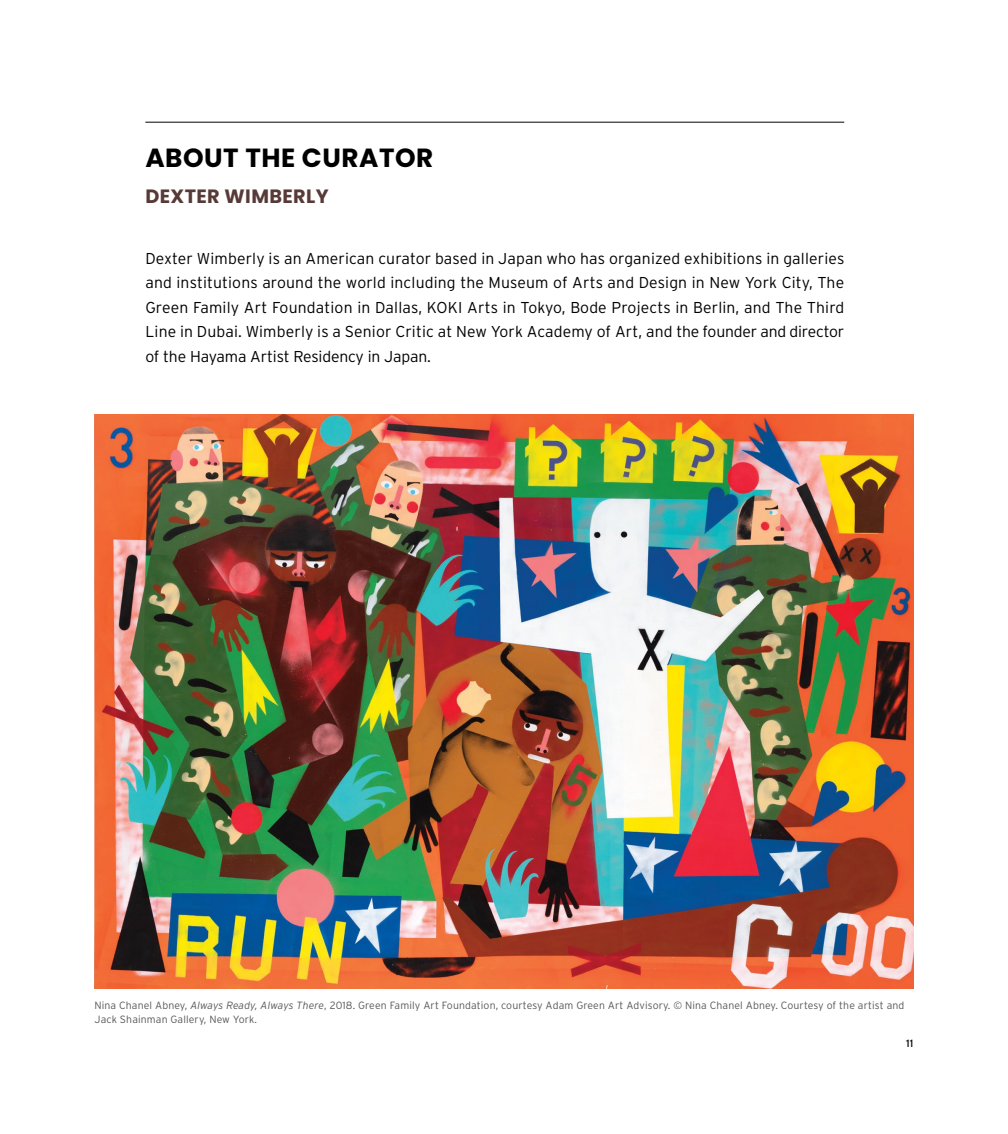
<style>
.page{position:relative;width:1008px;height:1134px;background:#fff}
.page>*{position:absolute;margin:0;border:0;box-sizing:border-box;transform-origin:0 0}
.t1{font:700 26.25px "Poppins";letter-spacing:.02em;color:#000}
.t2{font:700 19.25px "Poppins";letter-spacing:.02em;color:#573a37}
.t3{font:300 15.75px/24.5px "Interstate";letter-spacing:-.01em;color:#000;text-align:justify}
.t4{font:300 10.5px/14px "Interstate";letter-spacing:.01em;color:#58595b}
.t5{font:10.5px "Interstate";color:#000}
.s1{font-style:italic}
</style>
<div class="page">
<img style="left:94px;top:414px;width:820px;height:575px">
<hr style="left:145px;top:122px;width:699px;height:1px;background:#000">
<h1 class="t1" style="left:145px;top:143px;width:289px">ABOUT THE CURATOR</h1>
<p class="t2" style="left:145px;top:185px;width:185px">DEXTER WIMBERLY</p>
<p class="t3" style="left:145px;top:246px;width:701px">Dexter Wimberly is an American curator based in Japan who has organized exhibitions in galleries and institutions around the world including the Museum of Arts and Design in New York City, The Green Family Art Foundation in Dallas, KOKI Arts in Tokyo, Bode Projects in Berlin, and The Third Line in Dubai. Wimberly is a Senior Critic at New York Academy of Art, and the founder and director of the Hayama Artist Residency in Japan.</p>
<p class="t4" style="left:94px;top:998px;width:811px">Nina Chanel Abney, <span class="s1">Always Ready, Always There</span>, 2018. Green Family Art Foundation, courtesy Adam Green Art Advisory. © Nina Chanel Abney. Courtesy of the artist and<br>Jack Shainman Gallery, New York.</p>
<p class="t5" style="left:906px;top:1038px;width:9px">11</p>
</div>
